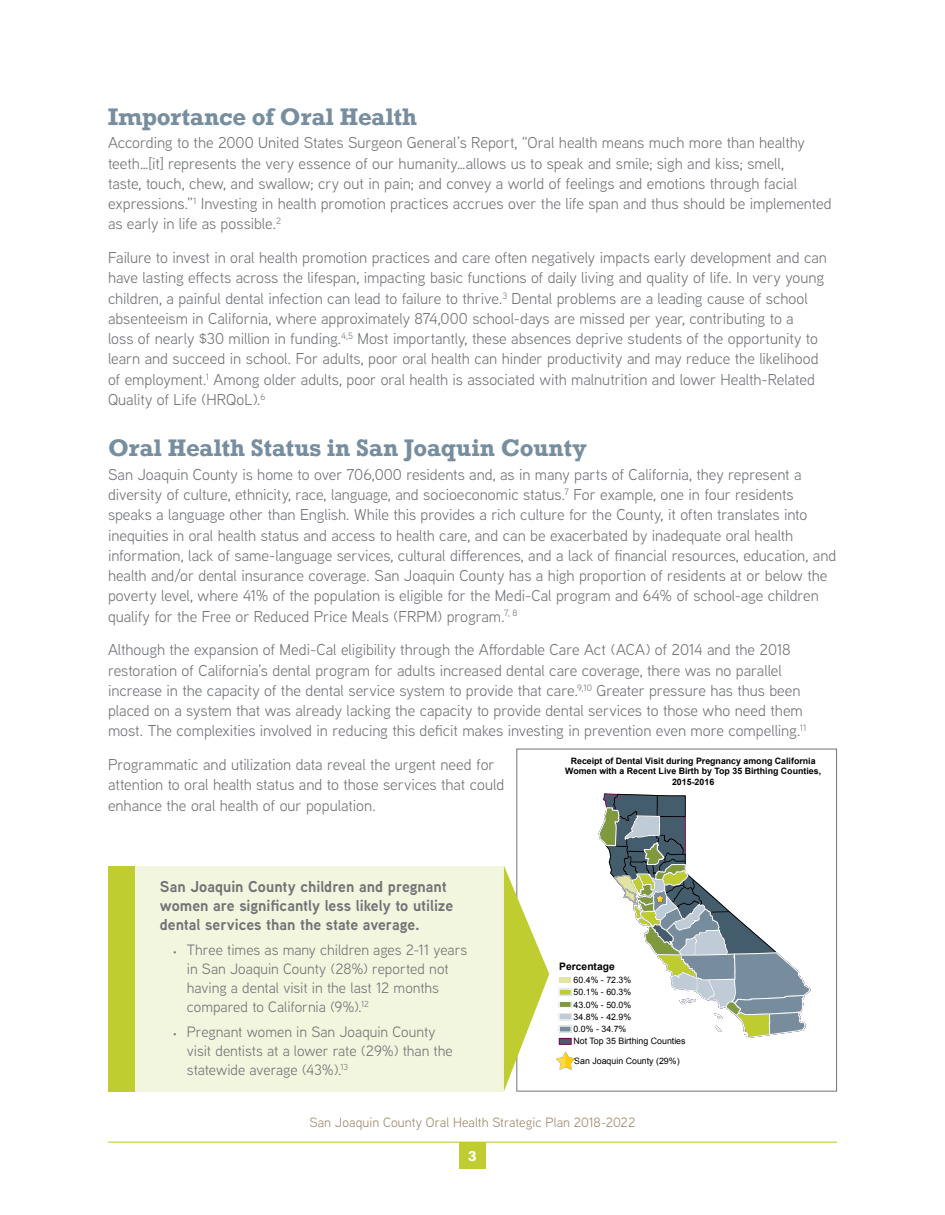
<style>
.page{position:relative;width:945px;height:1215px;background:#fff}
.page>*{position:absolute;margin:0;border:0;box-sizing:border-box;transform-origin:0 0}
.sub_1{font:700 22.5px "Rockwell";letter-spacing:-.005em;color:#778e9f}
.copy_1{font:15.75px/20.2px "Aaux Next";letter-spacing:-.005em;color:#717377}
.copy_1-2{font:700 15.75px/18.8px "Aaux Next";color:#717377}
.t1{font:15px/18.8px "Aaux Next";color:#717377}
.t2{font:13.5px "Aaux Next";color:#9c896e}
.t3{font:700 13.5px "Rockwell";color:#fff}
.t4{font:700 10.35px "Arial";color:#000}
.t5{font:700 8.85px/10.2px "Arial";color:#000;text-align:center}
.t6{font:8.85px/12.3px "Arial";color:#000}
.s1{font-family:"Myriad Pro";font-size:10.5px}
</style>
<div class="page">
<div style="left:459px;top:1143px;width:27px;height:26px;background:#bfcd30"></div>
<hr style="left:108px;top:1142px;width:729px;height:1px;background:#bfcd30">
<div style="left:134px;top:866px;width:370px;height:226px;background:#f3f6de"></div>
<div style="left:559px;top:977px;width:12px;height:6px;background:#e1e4a3"></div>
<div style="left:559px;top:989px;width:12px;height:6px;background:#bfcc30"></div>
<div style="left:559px;top:989px;width:12px;height:6px;border:1px solid #fff"></div>
<div style="left:559px;top:1002px;width:12px;height:5px;background:#7f993c"></div>
<div style="left:559px;top:1001px;width:12px;height:7px;border:1px solid #fff"></div>
<div style="left:559px;top:1014px;width:12px;height:6px;background:#bfccd7"></div>
<div style="left:559px;top:1014px;width:12px;height:6px;border:1px solid #fff"></div>
<div style="left:559px;top:1026px;width:12px;height:6px;background:#778d9e"></div>
<div style="left:559px;top:1026px;width:12px;height:6px;border:1px solid #fff"></div>
<div style="left:559px;top:1038px;width:12px;height:6px;background:#445d6c"></div>
<div style="left:559px;top:1038px;width:12px;height:7px;border:1px solid #73004c"></div>
<svg style="left:599px;top:793px;width:212px;height:245px"></svg>
<img style="left:557px;top:1052px;width:17px;height:17px">
<svg style="left:504px;top:866px;width:45px;height:226px"></svg>
<div style="left:108px;top:866px;width:26px;height:226px;background:#bfcd30"></div>
<p class="sub_1" style="left:108px;top:102px;width:311px">Importance of Oral Health</p>
<p class="copy_1" style="left:108px;top:132px;width:725px">According to the 2000 United States Surgeon General’s Report, “Oral health means much more than healthy teeth…[it] represents the very essence of our humanity…allows us to speak and smile; sigh and kiss; smell,<br>taste, touch, chew, and swallow; cry out in pain; and convey a world of feelings and emotions through facial expressions.”<sup>1</sup> Investing in health promotion practices accrues over the life span and thus should be implemented as early in life as possible.<sup>2</sup></p>
<p class="copy_1" style="left:108px;top:247px;width:721px">Failure to invest in oral health promotion practices and care often negatively impacts early development and can have lasting effects across the lifespan, impacting basic functions of daily living and quality of life. In very young children, a painful dental infection can lead to failure to thrive.<sup>3</sup> Dental problems are a leading cause of school absenteeism in California, where approximately 874,000 school-days are missed per year, contributing to a<br>loss of nearly $30 million in funding.<sup>4,5</sup> Most importantly, these absences deprive students of the opportunity to learn and succeed in school. For adults, poor oral health can hinder productivity and may reduce the likelihood of employment.<sup>1</sup> Among older adults, poor oral health is associated with malnutrition and lower Health-Related Quality of Life (HRQoL).<sup>6</sup></p>
<p class="sub_1" style="left:108px;top:434px;width:480px">Oral Health Status in San Joaquin County</p>
<p class="copy_1" style="left:108px;top:464px;width:730px">San Joaquin County is home to over 706,000 residents and, as in many parts of California, they represent a diversity of culture, ethnicity, race, language, and socioeconomic status.<sup>7</sup> For example, one in four residents speaks a language other than English. While this provides a rich culture for the County, it often translates into inequities in oral health status and access to health care, and can be exacerbated by inadequate oral health information, lack of same-language services, cultural differences, and a lack of financial resources, education, and health and/or dental insurance coverage. San Joaquin County has a high proportion of residents at or below the poverty level, where 41% of the population is eligible for the Medi-Cal program and 64% of school-age children qualify for the Free or Reduced Price Meals (FRPM) program.<sup>7,</sup> <sup>8</sup></p>
<p class="copy_1" style="left:108px;top:639px;width:700px">Although the expansion of Medi-Cal eligibility through the Affordable Care Act (ACA) of 2014 and the 2018 restoration of California’s dental program for adults increased dental care coverage, there was no parallel increase in the capacity of the dental service system to provide that care.<sup>9,10</sup> Greater pressure has thus been placed on a system that was already lacking the capacity to provide dental services to those who need them most. The complexities involved in reducing this deficit makes investing in prevention even more compelling.<sup>11</sup></p>
<p class="copy_1" style="left:108px;top:754px;width:398px">Programmatic and utilization data reveal the urgent need for attention to oral health status and to those services that could enhance the oral health of our population.</p>
<p class="t5" style="left:565px;top:756px;width:257px">Receipt of Dental Visit during Pregnancy among California<br>Women with a Recent Live Birth by Top 35 Birthing Counties,<br>2015-2016</p>
<p class="copy_1-2" style="left:160px;top:877px;width:295px">San Joaquin County children and pregnant women are significantly less likely to utilize dental services than the state average.</p>
<p class="t1" style="left:187px;top:940px;width:282px;text-indent:-14px"><span class="s1">•</span> Three times as many children ages 2-11 years in San Joaquin County (28%) reported not having a dental visit in the last 12 months compared to California (9%).<sup>12</sup></p>
<p class="t1" style="left:187px;top:1022px;width:267px;text-indent:-14px"><span class="s1">•</span> Pregnant women in San Joaquin County visit dentists at a lower rate (29%) than the statewide average (43%).<sup>13</sup></p>
<p class="t4" style="left:559px;top:960px;width:57px">Percentage</p>
<p class="t6" style="left:574px;top:974px;width:114px">60.4% - 72.3%<br>50.1% - 60.3%<br>43.0% - 50.0%<br>34.8% - 42.9%<br>0.0% - 34.7%<br>Not Top 35 Birthing Counties</p>
<p class="t6" style="left:574px;top:1054px;width:107px">San Joaquin County (29%)</p>
<p class="t2" style="left:310px;top:1113px;width:327px">San Joaquin County Oral Health Strategic Plan 2018-2022</p>
<p class="t3" style="left:468px;top:1147px;width:10px">3</p>
</div>
